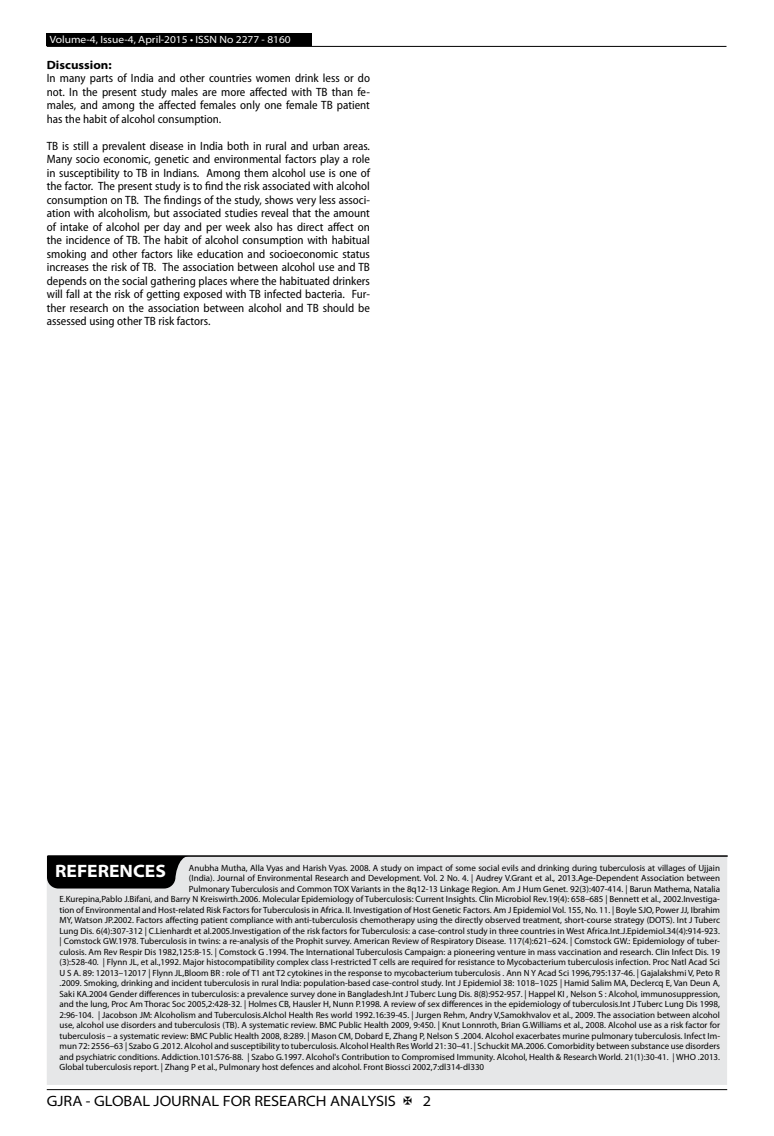
<style>
.page{position:relative;width:774px;height:1136px;background:#fff}
.page>*{position:absolute;margin:0;border:0;box-sizing:border-box;transform-origin:0 0}
.t1{font:700 semi-expanded 18px "Myriad Pro";color:#fff}
.t2{font:semi-expanded 15px "Myriad Pro";color:#000}
.t3{font:semi-condensed 12px/13.5px "Myriad Pro";color:#000;text-align:justify}
.t4{font:700 semi-expanded 12px "Myriad Pro";color:#000}
.t5{font:semi-expanded 10.5px "Myriad Pro";color:#fff}
.t6{font:9px "Myriad Pro";color:#000}
</style>
<div class="page">
<hr style="left:47px;top:1089px;width:680px;height:1px;background:#000">
<div style="left:47px;top:33px;width:265px;height:13px;background:#000"></div>
<hr style="left:47px;top:46px;width:679px;height:1px;background:#000">
<div style="left:47px;top:855px;width:680px;height:229px;background:#e6e7e8"></div>
<hr style="left:48px;top:855px;width:679px;height:1px;background:#000">
<svg style="left:47px;top:855px;width:142px;height:33px;background:#151616"></svg>
<p class="t5" style="left:50px;top:34px;width:242px">Volume-4, Issue-4, April-2015 • ISSN No 2277 - 8160</p>
<h3 class="t4" style="left:47px;top:58px;width:66px">Discussion:</h3>
<h3 class="t3" style="left:47px;top:72px;width:325px">In many parts of India and other countries women drink less or do not. In the present study males are more affected with TB than fe&shy;males, and among the affected females only one female TB patient has the habit of alcohol consumption.</h3>
<p class="t3" style="left:47px;top:139px;width:325px">TB is still a prevalent disease in India both in rural and urban areas.<br>Many socio economic, genetic and environmental factors play a role in susceptibility to TB in Indians. Among them alcohol use is one of the factor. The present study is to find the risk associated with alcohol consumption on TB. The findings of the study, shows very less associ&shy;ation with alcoholism, but associated studies reveal that the amount of intake of alcohol per day and per week also has direct affect on the incidence of TB. The habit of alcohol consumption with habitual smoking and other factors like education and socioeconomic status increases the risk of TB. The association between alcohol use and TB depends on the social gathering places where the habituated drinkers will fall at the risk of getting exposed with TB infected bacteria. Fur&shy;ther research on the association between alcohol and TB should be assessed using other TB risk factors.</p>
<h1 class="t1" style="left:55px;top:861px;width:112px">REFERENCES</h1>
<p class="t6" style="left:189px;top:862px;width:533px">Anubha Mutha, Alla Vyas and Harish Vyas. 2008. A study on impact of some social evils and drinking during tuberculosis at villages of Ujjain</p>
<p class="t6" style="left:189px;top:873px;width:533px">(India). Journal of Environmental Research and Development. Vol. 2 No. 4. | Audrey V.Grant et al., 2013.Age-Dependent Association between</p>
<p class="t6" style="left:189px;top:883px;width:533px">Pulmonary Tuberculosis and Common TOX Variants in the 8q12-13 Linkage Region. Am J Hum Genet. 92(3):407-414. | Barun Mathema, Natalia</p>
<p class="t6" style="left:60px;top:894px;width:662px">E.Kurepina,Pablo J.Bifani, and Barry N Kreiswirth.2006. Molecular Epidemiology of Tuberculosis: Current Insights. Clin Microbiol Rev.19(4): 658–685 | Bennett et al., 2002.Investiga-</p>
<p class="t6" style="left:60px;top:904px;width:662px">tion of Environmental and Host-related Risk Factors for Tuberculosis in Africa. II. Investigation of Host Genetic Factors. Am J Epidemiol Vol. 155, No. 11. | Boyle SJO, Power JJ, Ibrahim</p>
<p class="t6" style="left:60px;top:915px;width:662px">MY, Watson JP.2002. Factors affecting patient compliance with anti-tuberculosis chemotherapy using the directly observed treatment, short-course strategy (DOTS). Int J Tuberc</p>
<p class="t6" style="left:60px;top:925px;width:662px">Lung Dis. 6(4):307-312 | C.Lienhardt et al.2005.Investigation of the risk factors for Tuberculosis: a case-control study in three countries in West Africa.Int.J.Epidemiol.34(4):914-923.</p>
<p class="t6" style="left:60px;top:936px;width:662px">| Comstock GW.1978. Tuberculosis in twins: a re-analysis of the Prophit survey. American Review of Respiratory Disease. 117(4):621–624. | Comstock GW.: Epidemiology of tuber-</p>
<p class="t6" style="left:60px;top:946px;width:662px">culosis. Am Rev Respir Dis 1982,125:8-15. | Comstock G .1994. The International Tuberculosis Campaign: a pioneering venture in mass vaccination and research. Clin Infect Dis. 19</p>
<p class="t6" style="left:60px;top:957px;width:662px">(3):528-40. | Flynn JL, et al.,1992. Major histocompatibility complex class I-restricted T cells are required for resistance to Mycobacterium tuberculosis infection. Proc Natl Acad Sci</p>
<p class="t6" style="left:60px;top:967px;width:662px">U S A. 89: 12013–12017 | Flynn JL,Bloom BR : role of T1 ant T2 cytokines in the response to mycobacterium tuberculosis . Ann N Y Acad Sci 1996,795:137-46. | Gajalakshmi V, Peto R</p>
<p class="t6" style="left:60px;top:978px;width:662px">.2009. Smoking, drinking and incident tuberculosis in rural India: population-based case-control study. Int J Epidemiol 38: 1018–1025 | Hamid Salim MA, Declercq E, Van Deun A,</p>
<p class="t6" style="left:60px;top:988px;width:662px">Saki KA.2004 Gender differences in tuberculosis: a prevalence survey done in Bangladesh.Int J Tuberc Lung Dis. 8(8):952-957. | Happel KI , Nelson S : Alcohol, immunosuppression,</p>
<p class="t6" style="left:60px;top:999px;width:662px">and the lung, Proc Am Thorac Soc 2005,2:428-32. | Holmes CB, Hausler H, Nunn P.1998. A review of sex differences in the epidemiology of tuberculosis.Int J Tuberc Lung Dis 1998,</p>
<p class="t6" style="left:60px;top:1009px;width:662px">2:96-104. | Jacobson JM: Alcoholism and Tuberculosis.Alchol Health Res world 1992.16:39-45. | Jurgen Rehm, Andry V,Samokhvalov et al., 2009. The association between alcohol</p>
<p class="t6" style="left:60px;top:1020px;width:662px">use, alcohol use disorders and tuberculosis (TB). A systematic review. BMC Public Health 2009, 9:450. | Knut Lonnroth, Brian G.Williams et al., 2008. Alcohol use as a risk factor for</p>
<p class="t6" style="left:60px;top:1030px;width:662px">tuberculosis – a systematic review: BMC Public Health 2008, 8:289. | Mason CM, Dobard E, Zhang P, Nelson S .2004. Alcohol exacerbates murine pulmonary tuberculosis. Infect Im-</p>
<p class="t6" style="left:60px;top:1041px;width:662px">mun 72: 2556–63 | Szabo G .2012. Alcohol and susceptibility to tuberculosis. Alcohol Health Res World 21: 30–41. | Schuckit MA.2006. Comorbidity between substance use disorders</p>
<p class="t6" style="left:60px;top:1051px;width:662px">and psychiatric conditions. Addiction.101:S76-88. | Szabo G.1997. Alcohol's Contribution to Compromised Immunity. Alcohol, Health &amp; Research World. 21(1):30-41. | WHO .2013.</p>
<p class="t6" style="left:60px;top:1062px;width:426px">Global tuberculosis report. | Zhang P et al., Pulmonary host defences and alcohol. Front Biossci 2002,7:dl314-dl330</p>
<h2 class="t2" style="left:47px;top:1092px;width:351px">GJRA - GLOBAL JOURNAL FOR RESEARCH ANALYSIS</h2>
<h2 class="t2" style="left:423px;top:1092px;width:10px">2</h2>
</div>
